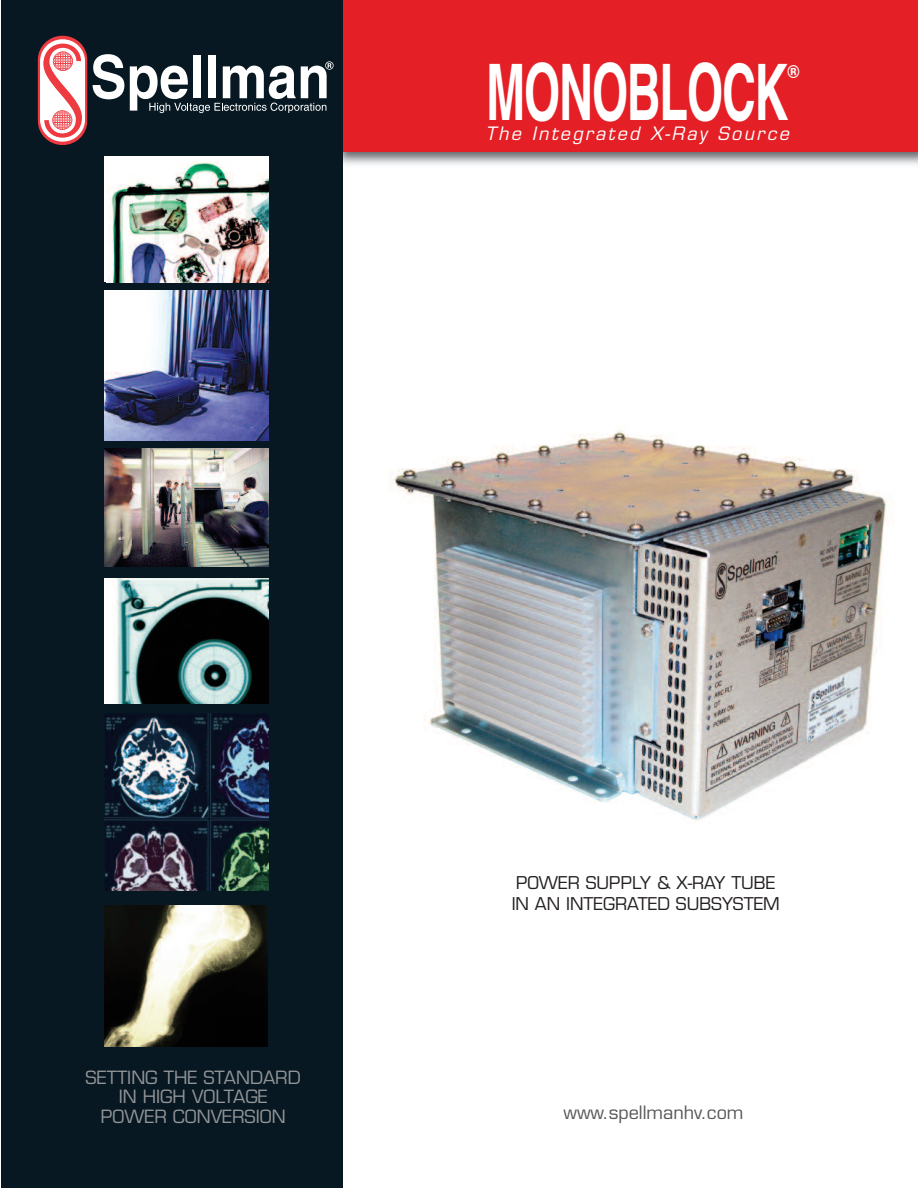
<style>
.page{position:relative;width:918px;height:1188px;background:#fff}
.page>*{position:absolute;margin:0;border:0;box-sizing:border-box;transform-origin:0 0}
.t1{font:78px "Helvetica Bold TT";letter-spacing:-.025em;color:#fff;scale:.6 1}
.t2{font:italic 18px "Eurostile";letter-spacing:.13em;color:#fff}
.t3{font:18px "Eurostile";color:#57585a}
.t4{font:18px "Helvetica Bold TT";color:#fff;scale:.9 1}
.t5{font:17.85px/19.5px "Eurostile";color:#939598;text-align:center}
.t6{font:17.25px/21px "Eurostile";color:#231f20}
</style>
<div class="page">
<img style="left:343px;top:151px;width:575px;height:14px">
<div style="left:336px;top:0;width:582px;height:151px;background:#e41f25"></div>
<img style="left:390px;top:430px;width:497px;height:391px">
<div style="left:1px;top:0;width:342px;height:1188px;background:#071822"></div>
<svg style="left:93px;top:54px;width:31px;height:45px"></svg>
<div style="left:193px;top:55px;width:8px;height:43px;background:#fff"></div>
<div style="left:208px;top:55px;width:8px;height:43px;background:#fff"></div>
<svg style="left:38px;top:36px;width:49px;height:109px;background:#e19ea2"></svg>
<svg style="left:130px;top:61px;width:204px;height:52px"></svg>
<img style="left:104px;top:290px;width:165px;height:150px">
<div style="left:104px;top:157px;width:165px;height:125px;background:#fff"></div>
<img style="left:109px;top:161px;width:160px;height:121px">
<div style="left:104px;top:579px;width:165px;height:125px;background:#fff"></div>
<img style="left:112px;top:579px;width:157px;height:125px">
<img style="left:104px;top:713px;width:165px;height:177px">
<img style="left:104px;top:905px;width:164px;height:142px">
<img style="left:104px;top:449px;width:165px;height:118px">
<h1 class="t1" style="left:486px;top:48px;width:506px">MONOBLOCK</h1>
<p class="t4" style="left:787px;top:61px;width:15px">®</p>
<p class="t2" style="left:485px;top:127px;width:305px">The Integrated X-Ray Source</p>
<p class="t5" style="left:86px;top:1069px;width:217px">SETTING THE STANDARD<br>IN HIGH VOLTAGE<br>POWER CONVERSION</p>
<p class="t6" style="left:512px;top:874px;width:270px">POWER SUPPLY &amp; X-RAY TUBE<br>IN AN INTEGRATED SUBSYSTEM</p>
<p class="t3" style="left:564px;top:1106px;width:181px">www.spellmanhv.com</p>
</div>
